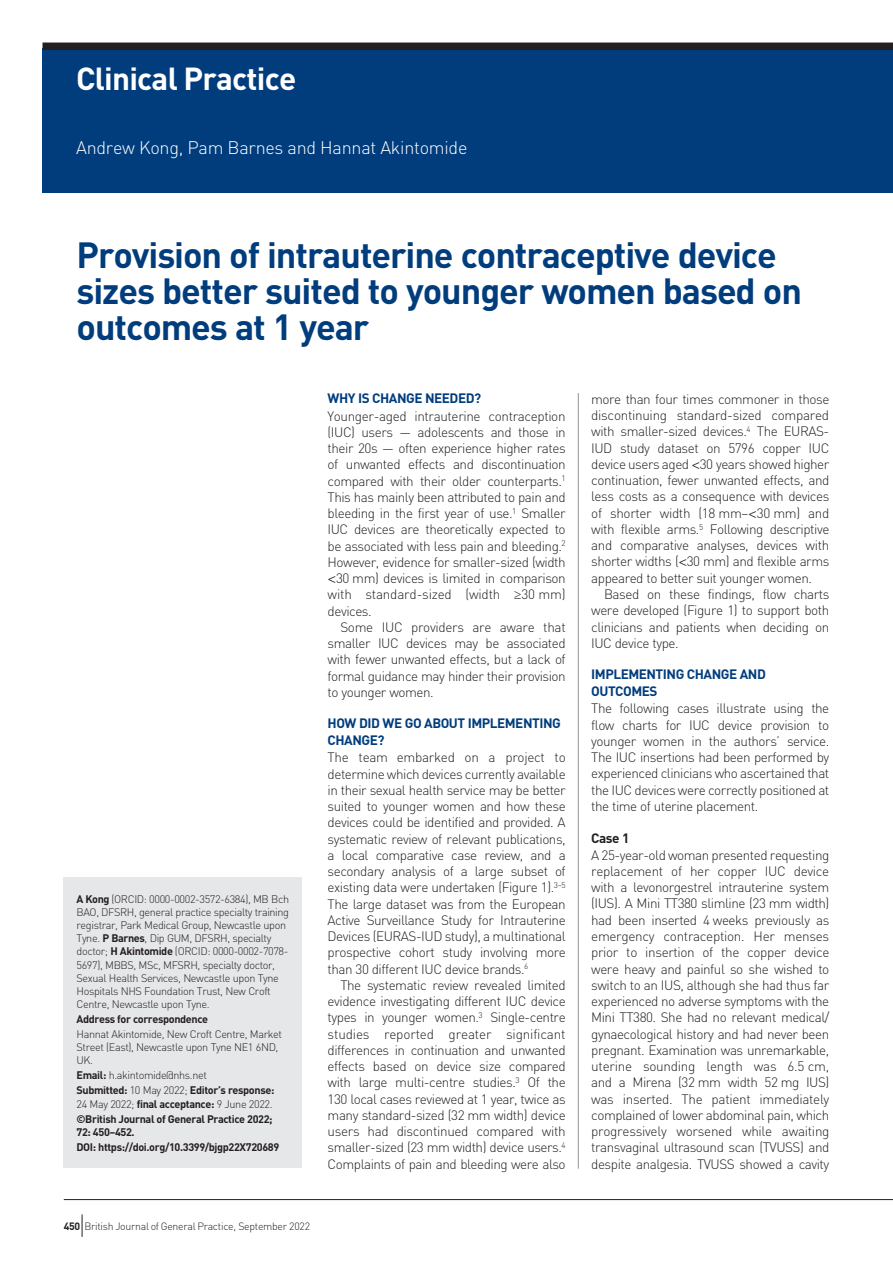
<style>
.page{position:relative;width:893px;height:1263px;background:#fff}
.page>*{position:absolute;margin:0;border:0;box-sizing:border-box;transform-origin:0 0}
.t1{font:700 36px/36px "DIN";letter-spacing:-.03em;color:#013d7d}
.t2{font:700 31.5px "DIN";letter-spacing:-.025em;color:#fff}
.t3{font:300 18px "DIN";letter-spacing:-.015em;color:#fff}
.t4{font:300 13.5px/16.2px "DIN";letter-spacing:-.035em;color:#231f20;text-align:justify}
.t5{font:700 13.5px/16.5px "DIN";letter-spacing:-.035em;color:#013d7d}
.t6{font:700 13.5px "DIN";color:#231f20}
.t7{font:300 10.8px/13px "DIN";letter-spacing:-.035em;color:#231f20}
.t8{font:700 10.8px/15.1px "DIN";letter-spacing:-.035em;color:#231f20}
.t9{font:300 10.5px "DIN";letter-spacing:-.025em;color:#231f20}
.s1{font-weight:700}
.s2{font-weight:300}
.s3{font-family:"Helvetica"}
</style>
<div class="page">
<div style="left:43px;top:48px;width:850px;height:144px;background:#013d7d"></div>
<hr style="left:578px;top:393px;width:1px;height:776px;background:#939598">
<hr style="left:64px;top:1199px;width:829px;height:1px;background:#231f20">
<svg style="left:82px;top:1214px;width:1px;height:23px"></svg>
<div style="left:64px;top:877px;width:238px;height:291px;background:#e6e7e9"></div>
<div style="left:43px;top:43px;width:850px;height:7px;background:#231f20"></div>
<h2 class="t2" style="left:76px;top:58px;width:222px">Clinical Practice</h2>
<h3 class="t3" style="left:76px;top:136px;width:393px">Andrew Kong, Pam Barnes and Hannat Akintomide</h3>
<h1 class="t1" style="left:77px;top:235px;width:727px">Provision of intrauterine contraceptive device sizes better suited to younger women based on outcomes at 1 year</h1>
<p class="t7" style="left:77px;top:893px;width:214px"><span class="s1">A Kong</span> (ORCID: 0000-0002-3572-6384), MB Bch BAO, DFSRH, general practice specialty training registrar, Park Medical Group, Newcastle upon Tyne. <span class="s1">P Barnes</span>, Dip GUM, DFSRH, specialty doctor; <span class="s1">H Akintomide</span> (ORCID: 0000-0002-7078- 5697), MBBS, MSc, MFSRH, specialty doctor, Sexual Health Services, Newcastle upon Tyne Hospitals NHS Foundation Trust, New Croft Centre, Newcastle upon Tyne.</p>
<p class="t8" style="left:77px;top:1011px;width:133px">Address for correspondence</p>
<p class="t7" style="left:77px;top:1027px;width:207px">Hannat Akintomide, New Croft Centre, Market<br>Street (East), Newcastle upon Tyne NE1 6ND,<br>UK.</p>
<p class="t8" style="left:77px;top:1067px;width:199px">Email: <span class="s2">h.akintomide@nhs.net<br></span>Submitted: <span class="s2">10 May 2022;</span> Editor’s response:</p>
<p class="t8" style="left:77px;top:1095px;width:198px"><span class="s2">24 May 2022;</span> final acceptance: <span class="s2">9 June 2022. </span>©British Journal of General Practice 2022;</p>
<p class="t8" style="left:77px;top:1124px;width:204px">72: 450–452.<br>DOI: https://doi.org/10.3399/bjgp22X720689</p>
<p class="t5" style="left:328px;top:389px;width:155px">WHY IS CHANGE NEEDED?</p>
<p class="t4" style="left:328px;top:407px;width:240px">Younger-aged intrauterine contraception (IUC) users — adolescents and those in their 20s — often experience higher rates of unwanted effects and discontinuation compared with their older counterparts.<sup>1<br></sup>This has mainly been attributed to pain and bleeding in the first year of use.<sup>1</sup> Smaller IUC devices are theoretically expected to be associated with less pain and bleeding.<sup>2<br></sup>However, evidence for smaller-sized (width <span class="s3">&lt;</span>30 mm) devices is limited in comparison with standard-sized (width <span class="s3">≥</span>30 mm) devices.</p>
<p class="t4" style="left:328px;top:619px;width:240px;text-indent:13px">Some IUC providers are aware that smaller IUC devices may be associated with fewer unwanted effects, but a lack of formal guidance may hinder their provision to younger women.</p>
<p class="t5" style="left:328px;top:714px;width:235px">HOW DID WE GO ABOUT IMPLEMENTING<br>CHANGE?</p>
<p class="t4" style="left:328px;top:749px;width:240px">The team embarked on a project to determine which devices currently available in their sexual health service may be better suited to younger women and how these devices could be identified and provided. A systematic review of relevant publications, a local comparative case review, and a secondary analysis of a large subset of existing data were undertaken (Figure 1).<sup>3–5<br></sup>The large dataset was from the European Active Surveillance Study for Intrauterine Devices (EURAS-IUD study), a multinational prospective cohort study involving more than 30 different IUC device brands.<sup>6</sup></p>
<p class="t4" style="left:328px;top:977px;width:240px;text-indent:13px">The systematic review revealed limited evidence investigating different IUC device types in younger women.<sup>3</sup> Single-centre studies reported greater significant differences in continuation and unwanted effects based on device size compared with large multi-centre studies.<sup>3</sup> Of the 130 local cases reviewed at 1 year, twice as many standard-sized (32 mm width) device users had discontinued compared with smaller-sized (23 mm width) device users.<sup>4<br></sup>Complaints of pain and bleeding were also</p>
<p class="t9" style="left:64px;top:1219px;width:248px"><span class="s1">450</span> British Journal of General Practice, September 2022</p>
<p class="t4" style="left:591px;top:391px;width:240px">more than four times commoner in those discontinuing standard-sized compared with smaller-sized devices.<sup>4</sup> The EURAS-IUD study dataset on 5796 copper IUC device users aged <span class="s3">&lt;</span>30 years showed higher continuation, fewer unwanted effects, and less costs as a consequence with devices of shorter width (18 mm–<span class="s3">&lt;</span>30 mm) and with flexible arms.<sup>5</sup> Following descriptive and comparative analyses, devices with shorter widths (<span class="s3">&lt;</span>30 mm) and flexible arms appeared to better suit younger women.</p>
<p class="t4" style="left:591px;top:586px;width:240px;text-indent:13px">Based on these findings, flow charts were developed (Figure 1) to support both clinicians and patients when deciding on IUC device type.</p>
<p class="t5" style="left:591px;top:665px;width:176px">IMPLEMENTING CHANGE AND<br>OUTCOMES</p>
<p class="t4" style="left:591px;top:700px;width:240px">The following cases illustrate using the flow charts for IUC device provision to younger women in the authors’ service.<br>The IUC insertions had been performed by experienced clinicians who ascertained that the IUC devices were correctly positioned at the time of uterine placement.</p>
<p class="t6" style="left:591px;top:830px;width:40px">Case 1</p>
<p class="t4" style="left:591px;top:847px;width:240px">A 25-year-old woman presented requesting replacement of her copper IUC device with a levonorgestrel intrauterine system (IUS). A Mini TT380 slimline (23 mm width) had been inserted 4 weeks previously as emergency contraception. Her menses prior to insertion of the copper device were heavy and painful so she wished to switch to an IUS, although she had thus far experienced no adverse symptoms with the Mini TT380. She had no relevant medical/ gynaecological history and had never been pregnant. Examination was unremarkable, uterine sounding length was 6.5 cm, and a Mirena (32 mm width 52 mg IUS) was inserted. The patient immediately complained of lower abdominal pain, which progressively worsened while awaiting transvaginal ultrasound scan (TVUSS) and despite analgesia. TVUSS showed a cavity</p>
</div>
